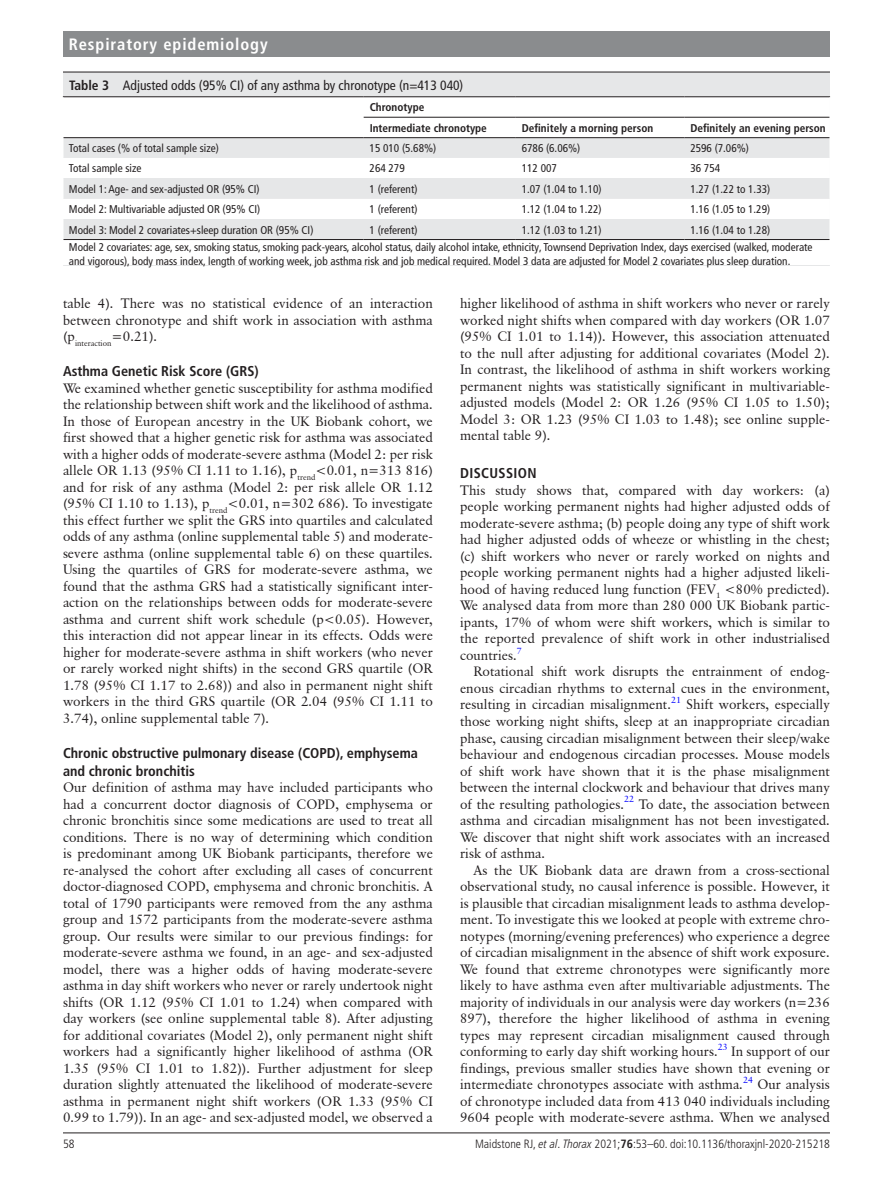
<style>
.page{position:relative;width:893px;height:1191px;background:#fff}
.page>*{position:absolute;margin:0;border:0;box-sizing:border-box;transform-origin:0 0}
.t1{font:700 condensed 16.5px "Frutiger LT Pro";letter-spacing:.055em;color:#fff}
.t2{font:700 condensed 14.25px/17.2px "Frutiger LT Pro";color:#231f20}
.t3{font:700 condensed 14.25px "Frutiger LT Pro";letter-spacing:.025em;color:#231f20}
.t4{font:13.5px/16.5px "Classical Garamond BT";color:#231f20;text-align:justify}
.t5{font:condensed 13.5px "Frutiger LT Pro";color:#231f20}
.t6{font:300 condensed 12px "Frutiger LT Pro";color:#231f20}
.t7{font:condensed 11.25px/17.4px "Frutiger LT Pro";color:#231f20}
.t8{font:700 condensed 11.25px/20.4px "Frutiger LT Pro";color:#231f20}
.t9{font:7.8px "Classical Garamond BT";color:#231f20}
.s1{font-weight:700}
.s2{font-style:italic}
</style>
<div class="page">
<div style="left:63px;top:31px;width:767px;height:25px;background:#8a8c8e"></div>
<div style="left:63px;top:72px;width:767px;height:193px;background:#e6e7e8"></div>
<hr style="left:63px;top:72px;width:767px;height:1px;background:#231f20">
<div style="left:64px;top:97px;width:766px;height:40px;background:#fff"></div>
<svg style="left:64px;top:138px;width:766px;height:101px"></svg>
<div style="left:63px;top:239px;width:767px;height:26px;background:#fff"></div>
<hr style="left:63px;top:137px;width:301px;height:1px;background:#231f20">
<hr style="left:63px;top:96px;width:301px;height:1px;background:#231f20">
<hr style="left:364px;top:96px;width:152px;height:1px;background:#231f20">
<hr style="left:516px;top:96px;width:168px;height:1px;background:#231f20">
<hr style="left:684px;top:96px;width:146px;height:1px;background:#231f20">
<hr style="left:364px;top:117px;width:152px;height:1px;background:#231f20">
<hr style="left:364px;top:137px;width:152px;height:1px;background:#231f20">
<hr style="left:516px;top:117px;width:168px;height:1px;background:#231f20">
<hr style="left:516px;top:137px;width:168px;height:1px;background:#231f20">
<hr style="left:684px;top:117px;width:146px;height:1px;background:#231f20">
<hr style="left:684px;top:137px;width:146px;height:1px;background:#231f20">
<hr style="left:63px;top:239px;width:301px;height:1px;background:#231f20">
<hr style="left:364px;top:239px;width:152px;height:1px;background:#231f20">
<hr style="left:516px;top:239px;width:168px;height:1px;background:#231f20">
<hr style="left:684px;top:239px;width:146px;height:1px;background:#231f20">
<svg style="left:63px;top:97px;width:1px;height:143px"></svg>
<hr style="left:63px;top:1132px;width:767px;height:1px;background:#231f20">
<p class="t1" style="left:69px;top:34px;width:200px">Respiratory epidemiology</p>
<p class="t5" style="left:69px;top:78px;width:396px"><span class="s1">Table 3</span> Adjusted odds (95% CI) of any asthma by chronotype (n=413 040)</p>
<p class="t8" style="left:370px;top:97px;width:119px">Chronotype<br>Intermediate chronotype</p>
<p class="t8" style="left:522px;top:118px;width:133px">Definitely a morning person</p>
<p class="t8" style="left:690px;top:118px;width:137px">Definitely an evening person</p>
<p class="t7" style="left:69px;top:139px;width:151px">Total cases (% of total sample size)</p>
<p class="t7" style="left:370px;top:139px;width:68px">15 010 (5.68%)</p>
<p class="t7" style="left:522px;top:139px;width:60px">6786 (6.06%)</p>
<p class="t7" style="left:690px;top:139px;width:60px">2596 (7.06%)</p>
<p class="t7" style="left:69px;top:160px;width:74px">Total sample size</p>
<p class="t7" style="left:370px;top:160px;width:37px">264 279</p>
<p class="t7" style="left:522px;top:160px;width:37px">112 007</p>
<p class="t7" style="left:690px;top:160px;width:31px">36 754</p>
<p class="t7" style="left:69px;top:180px;width:192px">Model 1: Age- and sex-adjusted OR (95% CI)</p>
<p class="t7" style="left:370px;top:180px;width:49px">1 (referent)</p>
<p class="t7" style="left:522px;top:180px;width:81px">1.07 (1.04 to 1.10)</p>
<p class="t7" style="left:690px;top:180px;width:81px">1.27 (1.22 to 1.33)</p>
<p class="t7" style="left:69px;top:200px;width:193px">Model 2: Multivariable adjusted OR (95% CI)</p>
<p class="t7" style="left:370px;top:200px;width:49px">1 (referent)</p>
<p class="t7" style="left:522px;top:200px;width:81px">1.12 (1.04 to 1.22)</p>
<p class="t7" style="left:690px;top:200px;width:81px">1.16 (1.05 to 1.29)</p>
<p class="t7" style="left:69px;top:221px;width:246px">Model 3: Model 2 covariates+sleep duration OR (95% CI)</p>
<p class="t7" style="left:370px;top:221px;width:49px">1 (referent)</p>
<p class="t7" style="left:522px;top:221px;width:81px">1.12 (1.03 to 1.21)</p>
<p class="t7" style="left:69px;top:221px;width:745px;text-indent:621px">1.16 (1.04 to 1.28)<br>Model 2 covariates: age, sex, smoking status, smoking pack-years, alcohol status, daily alcohol intake, ethnicity, Townsend Deprivation Index, days exercised (walked, moderate</p>
<p class="t7" style="left:69px;top:253px;width:723px">and vigorous), body mass index, length of working week, job asthma risk and job medical required. Model 3 data are adjusted for Model 2 covariates plus sleep duration.</p>
<p class="t4" style="left:63px;top:295px;width:371px">table 4). There was no statistical evidence of an interaction between chronotype and shift work in association with asthma</p>
<p class="t9" style="left:63px;top:338px;width:96px"><sup>(p</sup>interaction<sup>=0.21).</sup></p>
<p class="t2" style="left:63px;top:363px;width:197px">Asthma Genetic Risk Score (GRS)</p>
<p class="t4" style="left:63px;top:380px;width:371px">We examined whether genetic susceptibility for asthma modified the relationship between shift work and the likelihood of asthma.<br>In those of European ancestry in the UK Biobank cohort, we first showed that a higher genetic risk for asthma was associated with a higher odds of moderate-severe asthma (Model 2: per risk allele OR 1.13 (95% CI 1.11 to 1.16), p<sub>trend</sub>&lt;0.01, n=313 816) and for risk of any asthma (Model 2: per risk allele OR 1.12 (95% CI 1.10 to 1.13), p<sub>trend</sub>&lt;0.01, n=302 686). To investigate this effect further we split the GRS into quartiles and calculated odds of any asthma (online supplemental table 5) and moderate&shy;severe asthma (online supplemental table 6) on these quartiles.<br>Using the quartiles of GRS for moderate-severe asthma, we found that the asthma GRS had a statistically significant inter&shy;action on the relationships between odds for moderate-severe asthma and current shift work schedule (p&lt;0.05). However, this interaction did not appear linear in its effects. Odds were higher for moderate-severe asthma in shift workers (who never or rarely worked night shifts) in the second GRS quartile (OR 1.78 (95% CI 1.17 to 2.68)) and also in permanent night shift workers in the third GRS quartile (OR 2.04 (95% CI 1.11 to 3.74), online supplemental table 7).</p>
<p class="t2" style="left:63px;top:744px;width:356px">Chronic obstructive pulmonary disease (COPD), emphysema and chronic bronchitis</p>
<p class="t4" style="left:63px;top:779px;width:371px">Our definition of asthma may have included participants who had a concurrent doctor diagnosis of COPD, emphysema or chronic bronchitis since some medications are used to treat all conditions. There is no way of determining which condition is predominant among UK Biobank participants, therefore we re-analysed the cohort after excluding all cases of concurrent doctor-diagnosed COPD, emphysema and chronic bronchitis. A total of 1790 participants were removed from the any asthma group and 1572 participants from the moderate-severe asthma group. Our results were similar to our previous findings: for moderate-severe asthma we found, in an age- and sex-adjusted model, there was a higher odds of having moderate-severe asthma in day shift workers who never or rarely undertook night shifts (OR 1.12 (95% CI 1.01 to 1.24) when compared with day workers (see online supplemental table 8). After adjusting for additional covariates (Model 2), only permanent night shift workers had a significantly higher likelihood of asthma (OR 1.35 (95% CI 1.01 to 1.82)). Further adjustment for sleep duration slightly attenuated the likelihood of moderate-severe asthma in permanent night shift workers (OR 1.33 (95% CI 0.99 to 1.79)). In an age- and sex-adjusted model, we observed a</p>
<p class="t4" style="left:460px;top:295px;width:371px">higher likelihood of asthma in shift workers who never or rarely worked night shifts when compared with day workers (OR 1.07 (95% CI 1.01 to 1.14)). However, this association attenuated to the null after adjusting for additional covariates (Model 2).<br>In contrast, the likelihood of asthma in shift workers working permanent nights was statistically significant in multivariable&shy;adjusted models (Model 2: OR 1.26 (95% CI 1.05 to 1.50); Model 3: OR 1.23 (95% CI 1.03 to 1.48); see online supple&shy;mental table 9).</p>
<p class="t3" style="left:460px;top:465px;width:78px">DISCUSSION</p>
<p class="t4" style="left:460px;top:482px;width:371px">This study shows that, compared with day workers: (a) people working permanent nights had higher adjusted odds of moderate-severe asthma; (b) people doing any type of shift work had higher adjusted odds of wheeze or whistling in the chest; (c) shift workers who never or rarely worked on nights and people working permanent nights had a higher adjusted likeli&shy;hood of having reduced lung function (FEV<sub>1</sub> &lt;80% predicted).<br>We analysed data from more than 280 000 UK Biobank partic&shy;ipants, 17% of whom were shift workers, which is similar to the reported prevalence of shift work in other industrialised countries.<sup>7</sup></p>
<p class="t4" style="left:460px;top:663px;width:371px;text-indent:14px">Rotational shift work disrupts the entrainment of endog&shy;enous circadian rhythms to external cues in the environment, resulting in circadian misalignment.<sup>21</sup> Shift workers, especially those working night shifts, sleep at an inappropriate circadian phase, causing circadian misalignment between their sleep/wake behaviour and endogenous circadian processes. Mouse models of shift work have shown that it is the phase misalignment between the internal clockwork and behaviour that drives many of the resulting pathologies.<sup>22</sup> To date, the association between asthma and circadian misalignment has not been investigated.<br>We discover that night shift work associates with an increased risk of asthma.</p>
<p class="t4" style="left:460px;top:861px;width:371px;text-indent:14px">As the UK Biobank data are drawn from a cross-sectional observational study, no causal inference is possible. However, it is plausible that circadian misalignment leads to asthma develop&shy;ment. To investigate this we looked at people with extreme chro&shy;notypes (morning/evening preferences) who experience a degree of circadian misalignment in the absence of shift work exposure.<br>We found that extreme chronotypes were significantly more likely to have asthma even after multivariable adjustments. The majority of individuals in our analysis were day workers (n=236<br>897), therefore the higher likelihood of asthma in evening types may represent circadian misalignment caused through conforming to early day shift working hours.<sup>23</sup> In support of our findings, previous smaller studies have shown that evening or intermediate chronotypes associate with asthma.<sup>24</sup> Our analysis of chronotype included data from 413 040 individuals including 9604 people with moderate-severe asthma. When we analysed</p>
<p class="t6" style="left:63px;top:1136px;width:13px">58</p>
<p class="t6" style="left:475px;top:1136px;width:356px">Maidstone RJ, <span class="s2">et al</span>. <span class="s2">Thorax</span> 2021;<span class="s1">76</span>:53–60. doi:10.1136/thoraxjnl-2020-215218</p>
</div>
